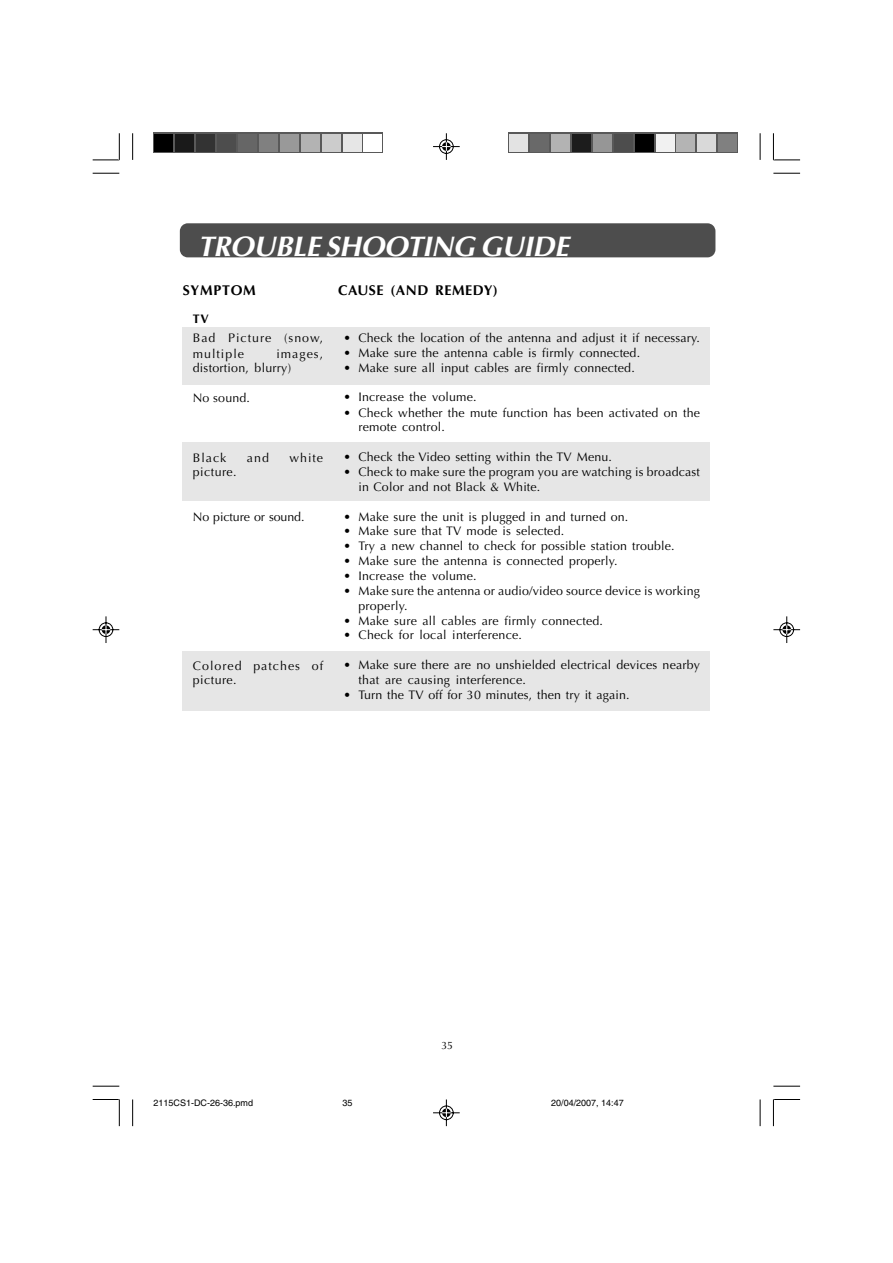
<style>
.page{position:relative;width:893px;height:1263px;background:#fff}
.page>*{position:absolute;margin:0;border:0;box-sizing:border-box;transform-origin:0 0}
.t1{font:italic 700 28.35px "Optima";color:#fff}
.t2{font:700 14.1px "Optima";letter-spacing:.035em;color:#000}
.t3{font:700 14.1px "Optima";letter-spacing:.055em;color:#000}
.t4{font:12.45px/14.7px "Optima";letter-spacing:.015em;color:#000}
.t5{font:12.45px/15.1px "Optima";letter-spacing:.085em;color:#000}
.t6{font:12.45px/14.7px "Optima";letter-spacing:.08em;color:#000}
.t7{font:12.45px "Optima";letter-spacing:-.005em;color:#000}
.t8{font:12.45px "Optima";letter-spacing:.04em;color:#000}
.t9{font:700 12.45px "Optima";color:#000}
.t10{font:10.65px "Optima";color:#000}
.t11{font:9px "Helvetica";color:#000}
</style>
<div class="page">
<div style="left:180px;top:223px;width:535px;height:34px;background:#4d4d4d"></div>
<div style="left:183px;top:651px;width:527px;height:60px;background:#e6e6e6"></div>
<div style="left:183px;top:442px;width:527px;height:58px;background:#e6e6e6"></div>
<div style="left:183px;top:328px;width:527px;height:57px;background:#e6e6e6"></div>
<svg style="left:773px;top:173px;width:27px;height:1px"></svg>
<svg style="left:773px;top:1086px;width:27px;height:1px"></svg>
<svg style="left:93px;top:173px;width:26px;height:1px"></svg>
<svg style="left:93px;top:1086px;width:26px;height:1px"></svg>
<svg style="left:759px;top:133px;width:1px;height:27px"></svg>
<svg style="left:773px;top:133px;width:27px;height:28px"></svg>
<svg style="left:759px;top:1100px;width:1px;height:26px"></svg>
<svg style="left:773px;top:1099px;width:27px;height:27px"></svg>
<svg style="left:132px;top:133px;width:1px;height:27px"></svg>
<svg style="left:93px;top:133px;width:27px;height:28px"></svg>
<svg style="left:132px;top:1100px;width:1px;height:26px"></svg>
<svg style="left:93px;top:1099px;width:27px;height:27px"></svg>
<svg style="left:92px;top:616px;width:28px;height:27px"></svg>
<svg style="left:433px;top:133px;width:27px;height:27px"></svg>
<svg style="left:773px;top:616px;width:28px;height:27px"></svg>
<svg style="left:433px;top:1099px;width:27px;height:28px"></svg>
<svg style="left:153px;top:132px;width:230px;height:21px"></svg>
<div style="left:155px;top:134px;width:18px;height:18px;background:#000"></div>
<div style="left:176px;top:134px;width:18px;height:18px;background:#1a1a1a"></div>
<div style="left:197px;top:134px;width:18px;height:18px;background:#333"></div>
<div style="left:218px;top:134px;width:18px;height:18px;background:#4d4d4d"></div>
<div style="left:238px;top:134px;width:18px;height:18px;background:#666"></div>
<div style="left:259px;top:134px;width:18px;height:18px;background:#808080"></div>
<div style="left:280px;top:134px;width:18px;height:18px;background:#999"></div>
<div style="left:301px;top:134px;width:18px;height:18px;background:#b3b3b3"></div>
<div style="left:322px;top:134px;width:18px;height:18px;background:#ccc"></div>
<div style="left:343px;top:134px;width:18px;height:18px;background:#e6e6e6"></div>
<div style="left:364px;top:134px;width:18px;height:18px;background:#fff"></div>
<svg style="left:508px;top:132px;width:230px;height:21px"></svg>
<div style="left:509px;top:134px;width:18px;height:18px;background:#e3e3e3"></div>
<div style="left:530px;top:134px;width:18px;height:18px;background:#696969"></div>
<div style="left:551px;top:134px;width:18px;height:18px;background:#b3b3b3"></div>
<div style="left:572px;top:134px;width:18px;height:18px;background:#1c1c1c"></div>
<div style="left:593px;top:134px;width:18px;height:18px;background:#969696"></div>
<div style="left:614px;top:134px;width:18px;height:18px;background:#4d4d4d"></div>
<div style="left:635px;top:134px;width:18px;height:18px;background:#000"></div>
<div style="left:656px;top:134px;width:18px;height:18px;background:#f1f1f1"></div>
<div style="left:677px;top:134px;width:18px;height:18px;background:#b4b4b4"></div>
<div style="left:697px;top:134px;width:18px;height:18px;background:#d9d9d9"></div>
<div style="left:718px;top:134px;width:18px;height:18px;background:#808080"></div>
<h1 class="t1" style="left:198px;top:235px;width:378px">TROUBLE SHOOTING GUIDE</h1>
<p class="t3" style="left:183px;top:284px;width:75px">SYMPTOM</p>
<p class="t2" style="left:338px;top:284px;width:161px">CAUSE (AND REMEDY)</p>
<p class="t9" style="left:193px;top:313px;width:17px">TV</p>
<p class="t5" style="left:193px;top:332px;width:132px">Bad Picture (snow, multiple</p>
<p class="t4" style="left:193px;top:347px;width:132px;text-indent:84px">images, distortion, blurry)</p>
<p class="t4" style="left:193px;top:391px;width:59px">No sound.</p>
<p class="t4" style="left:193px;top:451px;width:35px">Black</p>
<p class="t4" style="left:247px;top:451px;width:24px">and</p>
<p class="t4" style="left:289px;top:451px;width:35px">white</p>
<p class="t8" style="left:193px;top:467px;width:45px">picture.</p>
<p class="t7" style="left:193px;top:512px;width:113px">No picture or sound.</p>
<p class="t6" style="left:193px;top:659px;width:132px">Colored patches of picture.</p>
<p class="t4" style="left:343px;top:332px;width:358px">• Check the location of the antenna and adjust it if necessary.</p>
<p class="t4" style="left:343px;top:347px;width:298px">• Make sure the antenna cable is firmly connected.</p>
<p class="t4" style="left:343px;top:362px;width:293px">• Make sure all input cables are firmly connected.</p>
<p class="t4" style="left:343px;top:391px;width:135px">• Increase the volume.</p>
<p class="t4" style="left:358px;top:406px;width:343px;text-indent:-15px">• Check whether the mute function has been activated on the remote control.</p>
<p class="t4" style="left:343px;top:451px;width:270px">• Check the Video setting within the TV Menu.</p>
<p class="t4" style="left:358px;top:466px;width:343px;text-indent:-15px">• Check to make sure the program you are watching is broadcast in Color and not Black &amp; White.</p>
<p class="t4" style="left:343px;top:510px;width:286px">• Make sure the unit is plugged in and turned on.</p>
<p class="t4" style="left:343px;top:525px;width:222px">• Make sure that TV mode is selected.</p>
<p class="t4" style="left:343px;top:540px;width:333px">• Try a new channel to check for possible station trouble.</p>
<p class="t4" style="left:343px;top:555px;width:276px">• Make sure the antenna is connected properly.</p>
<p class="t4" style="left:343px;top:570px;width:135px">• Increase the volume.</p>
<p class="t4" style="left:358px;top:584px;width:343px;line-height:15.1px;text-indent:-15px">• Make sure the antenna or audio/video source device is working properly.</p>
<p class="t4" style="left:343px;top:614px;width:261px">• Make sure all cables are firmly connected.</p>
<p class="t4" style="left:343px;top:629px;width:180px">• Check for local interference.</p>
<p class="t4" style="left:358px;top:659px;width:343px;text-indent:-15px">• Make sure there are no unshielded electrical devices nearby that are causing interference.</p>
<p class="t4" style="left:343px;top:688px;width:288px">• Turn the TV off for 30 minutes, then try it again.</p>
<p class="t10" style="left:441px;top:1041px;width:13px">35</p>
<p class="t11" style="left:153px;top:1100px;width:101px">2115CS1-DC-26-36.pmd</p>
<p class="t11" style="left:342px;top:1100px;width:12px">35</p>
<p class="t11" style="left:551px;top:1100px;width:74px">20/04/2007, 14:47</p>
</div>
